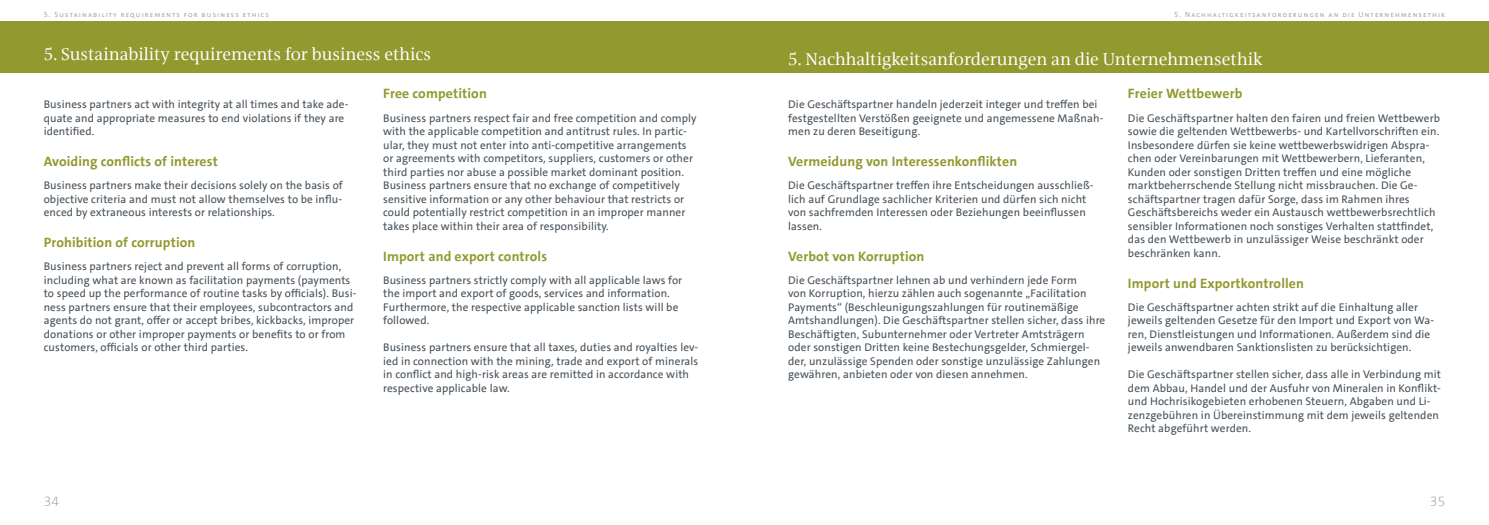
<style>
.page{position:relative;width:1489px;height:525px;background:#fff}
.page>*{position:absolute;margin:0;border:0;box-sizing:border-box;transform-origin:0 0}
.t1{font:17.5px "VWAG The Antiqua";color:#fff}
.t2{font:700 13.75px "VWAG The Sans";letter-spacing:.01em;color:#91992f}
.t3{font:300 13.75px "VWAG The Sans";color:#a7a9ac}
.t4{font:11.25px/13.5px "VWAG The Sans";letter-spacing:.01em;color:#48535b}
.t5{font:7.5px "VWAG The Sans";letter-spacing:.15em;color:#a7a9ac}
</style>
<div class="page">
<div style="left:0;top:22px;width:1488px;height:51px;background:#91992f"></div>
<p class="t5" style="left:44px;top:10px;width:227px">5. Sustainability requirements for business ethics</p>
<p class="t5" style="left:1174px;top:10px;width:272px">5. Nachhaltigkeitsanforderungen an die Unternehmensethik</p>
<h1 class="t1" style="left:44px;top:43px;width:389px">5. Sustainability requirements for business ethics</h1>
<p class="t4" style="left:44px;top:98px;width:306px">Business partners act with integrity at all times and take ade&shy;quate and appropriate measures to end violations if they are identified.</p>
<p class="t2" style="left:44px;top:153px;width:176px">Avoiding conflicts of interest</p>
<p class="t4" style="left:44px;top:179px;width:301px;text-align:justify">Business partners make their decisions solely on the basis of objective criteria and must not allow themselves to be influ&shy;enced by extraneous interests or relationships.</p>
<p class="t2" style="left:44px;top:234px;width:153px">Prohibition of corruption</p>
<p class="t4" style="left:44px;top:260px;width:314px">Business partners reject and prevent all forms of corruption, including what are known as facilitation payments (payments to speed up the performance of routine tasks by officials). Busi&shy;ness partners ensure that their employees, subcontractors and agents do not grant, offer or accept bribes, kickbacks, improper donations or other improper payments or benefits to or from customers, officials or other third parties.</p>
<p class="t2" style="left:383px;top:84px;width:105px">Free competition</p>
<p class="t4" style="left:383px;top:111px;width:315px">Business partners respect fair and free competition and comply with the applicable competition and antitrust rules. In partic&shy;ular, they must not enter into anti-competitive arrangements or agreements with competitors, suppliers, customers or other third parties nor abuse a possible market dominant position.<br>Business partners ensure that no exchange of competitively sensitive information or any other behaviour that restricts or could potentially restrict competition in an improper manner takes place within their area of responsibility.</p>
<p class="t2" style="left:383px;top:247px;width:165px">Import and export controls</p>
<p class="t4" style="left:383px;top:273px;width:300px">Business partners strictly comply with all applicable laws for the import and export of goods, services and information.<br>Furthermore, the respective applicable sanction lists will be followed.</p>
<p class="t4" style="left:383px;top:341px;width:317px">Business partners ensure that all taxes, duties and royalties lev&shy;ied in connection with the mining, trade and export of minerals in conflict and high-risk areas are remitted in accordance with respective applicable law.</p>
<h1 class="t1" style="left:788px;top:48px;width:476px">5. Nachhaltigkeitsanforderungen an die Unternehmensethik</h1>
<p class="t4" style="left:788px;top:98px;width:317px">Die Geschäftspartner handeln jederzeit integer und treffen bei festgestellten Verstößen geeignete und angemessene Maßnah&shy;men zu deren Beseitigung.</p>
<p class="t2" style="left:788px;top:153px;width:231px">Vermeidung von Interessenkonflikten</p>
<p class="t4" style="left:788px;top:179px;width:307px">Die Geschäftspartner treffen ihre Entscheidungen ausschließ&shy;lich auf Grundlage sachlicher Kriterien und dürfen sich nicht von sachfremden Interessen oder Beziehungen beeinflussen lassen.</p>
<p class="t2" style="left:788px;top:247px;width:138px">Verbot von Korruption</p>
<p class="t4" style="left:788px;top:273px;width:318px">Die Geschäftspartner lehnen ab und verhindern jede Form<br>von Korruption, hierzu zählen auch sogenannte „Facilitation Payments“ (Beschleunigungszahlungen für routinemäßige Amtshandlungen). Die Geschäftspartner stellen sicher, dass ihre Beschäftigten, Subunternehmer oder Vertreter Amtsträgern oder sonstigen Dritten keine Bestechungsgelder, Schmiergel&shy;der, unzulässige Spenden oder sonstige unzulässige Zahlungen gewähren, anbieten oder von diesen annehmen.</p>
<p class="t2" style="left:1127px;top:84px;width:116px">Freier Wettbewerb</p>
<p class="t4" style="left:1127px;top:111px;width:313px">Die Geschäftspartner halten den fairen und freien Wettbewerb sowie die geltenden Wettbewerbs- und Kartellvorschriften ein.<br>Insbesondere dürfen sie keine wettbewerbswidrigen Abspra&shy;chen oder Vereinbarungen mit Wettbewerbern, Lieferanten, Kunden oder sonstigen Dritten treffen und eine mögliche marktbeherrschende Stellung nicht missbrauchen. Die Ge&shy;schäftspartner tragen dafür Sorge, dass im Rahmen ihres Geschäftsbereichs weder ein Austausch wettbewerbsrechtlich sensibler Informationen noch sonstiges Verhalten stattfindet, das den Wettbewerb in unzulässiger Weise beschränkt oder beschränken kann.</p>
<p class="t2" style="left:1127px;top:274px;width:177px">Import und Exportkontrollen</p>
<p class="t4" style="left:1127px;top:300px;width:307px">Die Geschäftspartner achten strikt auf die Einhaltung aller jeweils geltenden Gesetze für den Import und Export von Wa&shy;ren, Dienstleistungen und Informationen. Außerdem sind die jeweils anwendbaren Sanktionslisten zu berücksichtigen.</p>
<p class="t4" style="left:1127px;top:368px;width:314px">Die Geschäftspartner stellen sicher, dass alle in Verbindung mit dem Abbau, Handel und der Ausfuhr von Mineralen in Konflikt&shy;und Hochrisikogebieten erhobenen Steuern, Abgaben und Li&shy;zenzgebühren in Übereinstimmung mit dem jeweils geltenden Recht abgeführt werden.</p>
<p class="t3" style="left:44px;top:492px;width:17px">34</p>
<p class="t3" style="left:1429px;top:492px;width:17px">35</p>
</div>
